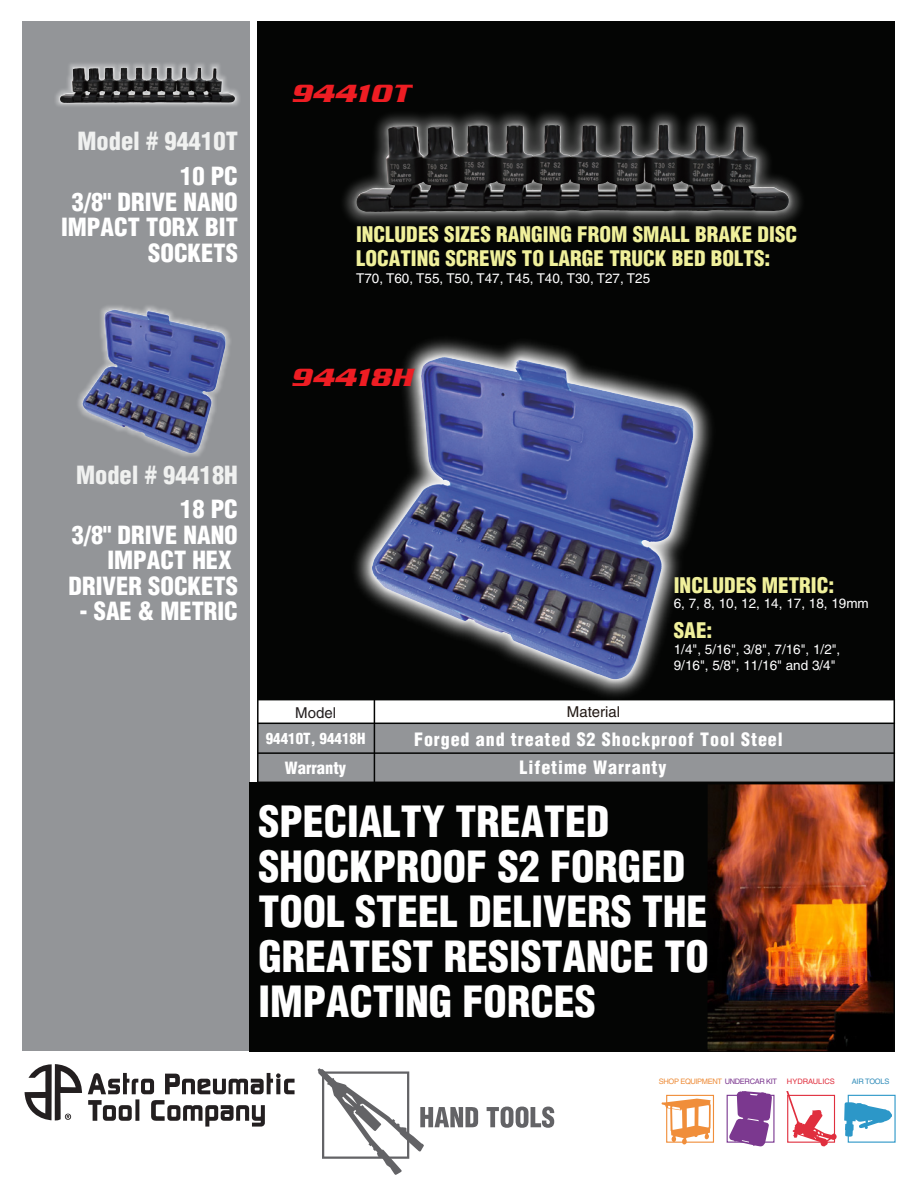
<style>
.page{position:relative;width:918px;height:1188px;background:#fff}
.page>*{position:absolute;margin:0;border:0;box-sizing:border-box;transform-origin:0 0}
.t1{font:900 condensed 42px/45px "Helvetica";color:#fff}
.t2{font:italic 700 27px "Serpentine";letter-spacing:.025em;color:#ee1d23}
.t3{font:900 condensed 24.45px/25.5px "Helvetica";color:#fff;text-align:right}
.t4{font:900 condensed 24.45px "Helvetica";color:#f0f1f0}
.t5{font:900 condensed 21px/24px "Helvetica";color:#f0f09b}
.t6{font:900 condensed 18px "Helvetica";letter-spacing:.05em;color:#fff}
.t7{font:900 condensed 16.5px "Helvetica";color:#fff}
.t8{font:900 condensed 15px "Helvetica";color:#fff}
.t9{font:15px "Helvetica";color:#211814}
.t10{font:15px "Helvetica";color:#231f20}
.t11{font:13.5px/16.2px "Helvetica";color:#fff}
.t12{font:7.5px "Helvetica";letter-spacing:-.05em;color:#ee8d3a}
.t13{font:7.5px "Helvetica";color:#e02f3e}
.t14{font:7.5px "Helvetica";letter-spacing:-.025em;color:#348eba}
.s1{color:#7c3890}
</style>
<div class="page">
<div style="left:22px;top:21px;width:228px;height:1030px;background:#939598"></div>
<div style="left:250px;top:782px;width:645px;height:269px;background:#040504"></div>
<div style="left:257px;top:21px;width:638px;height:679px;background:#040504"></div>
<svg style="left:257px;top:700px;width:638px;height:82px;fill:#939598"></svg>
<hr style="left:257px;top:723px;width:638px;height:1px;background:#040504">
<hr style="left:257px;top:752px;width:638px;height:2px;background:#040504">
<svg style="left:25px;top:1064px;width:270px;height:63px"></svg>
<div style="left:666px;top:1095px;width:48px;height:48px;border:1px solid #f08e3a"></div>
<svg style="left:661px;top:1099px;width:50px;height:45px"></svg>
<svg style="left:786px;top:1091px;width:51px;height:56px"></svg>
<div style="left:787px;top:1095px;width:48px;height:48px;border:1px solid #e02f3e"></div>
<svg style="left:317px;top:1068px;width:161px;height:107px"></svg>
<svg style="left:487px;top:1107px;width:67px;height:21px"></svg>
<div style="left:727px;top:1095px;width:48px;height:48px;border:1px solid #7b3891"></div>
<svg style="left:728px;top:1091px;width:44px;height:56px"></svg>
<svg style="left:844px;top:1102px;width:48px;height:35px"></svg>
<div style="left:848px;top:1095px;width:48px;height:48px;border:1px solid #2c97c8"></div>
<img style="left:344px;top:113px;width:458px;height:111px">
<img style="left:597px;top:124px;width:66px;height:33px">
<img style="left:346px;top:339px;width:378px;height:367px">
<img style="left:358px;top:345px;width:353px;height:347px">
<img style="left:421px;top:357px;width:23px;height:120px">
<img style="left:55px;top:64px;width:184px;height:42px">
<img style="left:157px;top:68px;width:27px;height:13px">
<img style="left:78px;top:306px;width:152px;height:151px">
<img style="left:104px;top:309px;width:11px;height:54px">
<img style="left:708px;top:784px;width:186px;height:267px">
<h3 class="t4" style="left:78px;top:126px;width:162px">Model # 94410T</h3>
<h3 class="t3" style="left:61px;top:163px;width:178px">10 PC<br>3/8" DRIVE NANO<br>IMPACT TORX BIT<br>SOCKETS</h3>
<h2 class="t2" style="left:291px;top:78px;width:120px">94410T</h2>
<h3 class="t5" style="left:356px;top:223px;width:443px">INCLUDES SIZES RANGING FROM SMALL BRAKE DISC<br>LOCATING SCREWS TO LARGE TRUCK BED BOLTS:</h3>
<p class="t11" style="left:356px;top:271px;width:296px">T70, T60, T55, T50, T47, T45, T40, T30, T27, T25</p>
<h2 class="t2" style="left:291px;top:361px;width:123px">94418H</h2>
<h3 class="t4" style="left:76px;top:459px;width:163px">Model # 94418H</h3>
<h3 class="t3" style="left:69px;top:496px;width:171px">18 PC<br>3/8" DRIVE NANO<br>IMPACT HEX<br>DRIVER SOCKETS</h3>
<h3 class="t3" style="left:80px;top:598px;width:160px">- SAE &amp; METRIC</h3>
<p class="t10" style="left:295px;top:704px;width:42px">Model</p>
<p class="t8" style="left:266px;top:729px;width:101px">94410T, 94418H</p>
<p class="t7" style="left:285px;top:758px;width:63px">Warranty</p>
<p class="t9" style="left:567px;top:703px;width:55px">Material</p>
<h3 class="t5" style="left:674px;top:573px;width:162px">INCLUDES METRIC:</h3>
<p class="t11" style="left:674px;top:595px;width:197px">6, 7, 8, 10, 12, 14, 17, 18, 19mm</p>
<h3 class="t5" style="left:674px;top:618px;width:40px">SAE:</h3>
<p class="t11" style="left:674px;top:641px;width:168px">1/4", 5/16", 3/8", 7/16", 1/2",<br>9/16", 5/8", 11/16" and 3/4"</p>
<h3 class="t6" style="left:414px;top:728px;width:370px">Forged and treated S2 Shockproof Tool Steel</h3>
<h3 class="t6" style="left:520px;top:756px;width:148px">Lifetime Warranty</h3>
<h1 class="t1" style="left:258px;top:799px;width:452px">SPECIALTY TREATED<br>SHOCKPROOF S2 FORGED<br>TOOL STEEL DELIVERS THE<br>GREATEST RESISTANCE TO<br>IMPACTING FORCES</h1>
<p class="t12" style="left:659px;top:1077px;width:120px">SHOP EQUIPMENT <span class="s1">UNDERCAR KIT</span></p>
<p class="t13" style="left:787px;top:1077px;width:49px">HYDRAULICS</p>
<p class="t14" style="left:852px;top:1077px;width:39px">AIR TOOLS</p>
</div>
